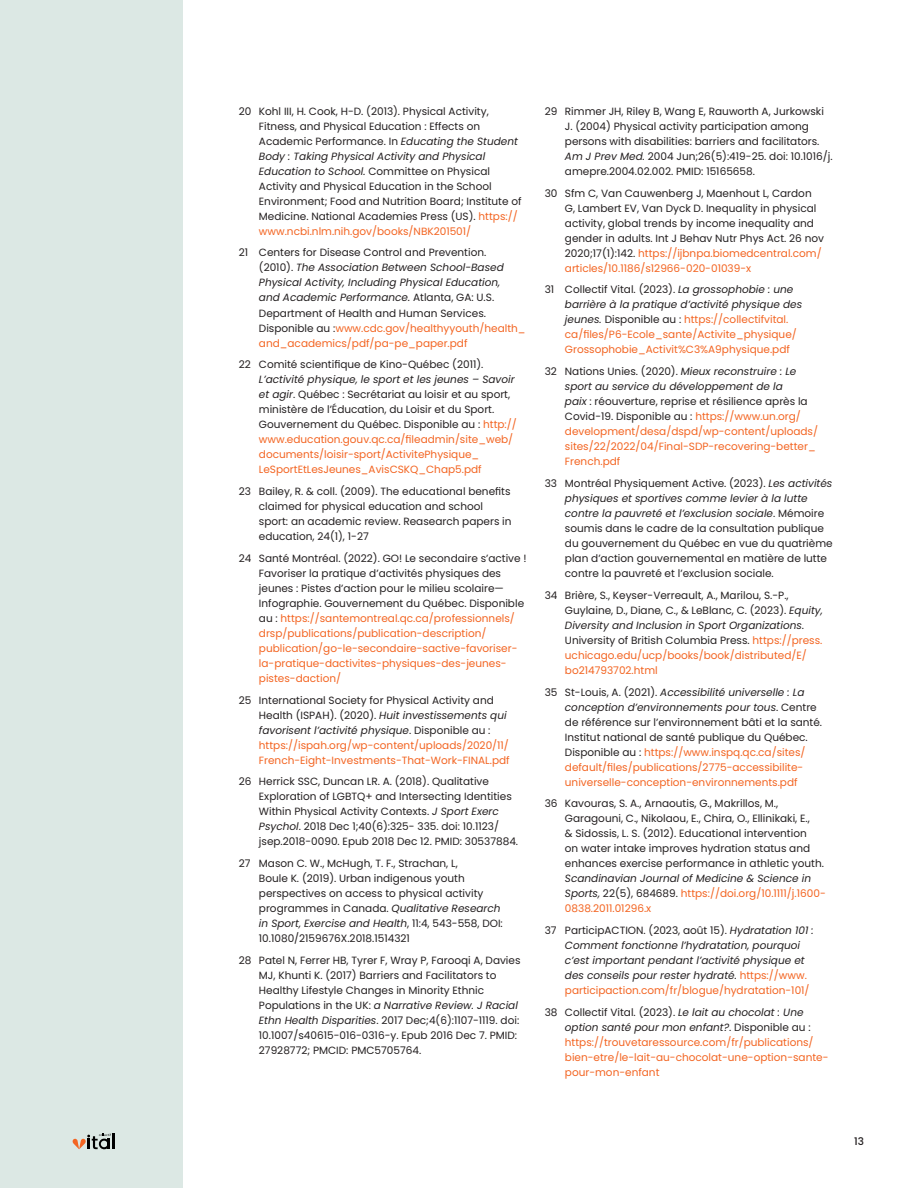
<style>
.page{position:relative;width:918px;height:1188px;background:#fff}
.page>*{position:absolute;margin:0;border:0;box-sizing:border-box;transform-origin:0 0}
.t1{font:10.5px/15px "Poppins";color:#231f20}
.t2{font:10.5px/15px "Poppins";color:#f36421}
.t3{font:italic 10.5px/15px "Poppins";color:#231f20}
.t4{font:500 10.5px "Poppins";color:#231f20}
.s1{font-style:italic}
.s2{color:#f36421}
.s3{font-style:italic;color:#231f20}
.s4{color:#231f20}
.s5{font-style:normal}
.s6{font-style:normal;color:#f36421}
</style>
<div class="page">
<div style="left:0;top:0;width:183px;height:1188px;background:#dce8e4"></div>
<hr style="left:112px;top:1134px;width:3px;height:15px;background:#000">
<svg style="left:73px;top:1134px;width:38px;height:15px"></svg>
<p class="t1" style="left:259px;top:104px;width:264px;text-indent:-20px">20 Kohl III, H. Cook, H-D. (2013). Physical Activity, Fitness, and Physical Education : Effects on Academic Performance. In <span class="s1">Educating the Student Body : Taking Physical Activity and Physical Education to School.</span> Committee on Physical Activity and Physical Education in the School Environment; Food and Nutrition Board; Institute of Medicine. National Academies Press (US). <span class="s2">https:// www.ncbi.nlm.nih.gov/books/NBK201501/</span></p>
<p class="t1" style="left:259px;top:245px;width:268px;text-indent:-20px">21 Centers for Disease Control and Prevention.<br>(2010). <span class="s1">The Association Between School-Based Physical Activity, Including Physical Education,<br>and Academic Performance.</span> Atlanta, GA: U.S.<br>Department of Health and Human Services.<br>Disponible au :<span class="s2">www.cdc.gov/healthyyouth/health_ and_academics/pdf/pa-pe_paper.pdf</span></p>
<p class="t1" style="left:239px;top:357px;width:246px">22 Comité scientifique de Kino-Québec (2011).</p>
<p class="t2" style="left:259px;top:372px;width:259px"><span class="s3">L’activité physique, le sport et les jeunes – Savoir et agir</span><span class="s4">. Québec : Secrétariat au loisir et au sport, ministère de l’Éducation, du Loisir et du Sport.<br>Gouvernement du Québec. Disponible au :</span> http:// www.education.gouv.qc.ca/fileadmin/site_web/ documents/loisir-sport/ActivitePhysique_ LeSportEtLesJeunes_AvisCSKQ_Chap5.pdf</p>
<p class="t1" style="left:259px;top:484px;width:254px;text-indent:-20px">23 Bailey, R. &amp; coll. (2009). The educational benefits claimed for physical education and school sport: an academic review. Reasearch papers in education, 24(1), 1-27</p>
<p class="t2" style="left:259px;top:551px;width:269px;text-indent:-20px"><span class="s4">24 Santé Montréal. (2022). GO! Le secondaire s’active !<br>Favoriser la pratique d’activités physiques des jeunes : Pistes d’action pour le milieu scolaire— Infographie. Gouvernement du Québec. Disponible au :</span> https://santemontreal.qc.ca/professionnels/ drsp/publications/publication-description/ publication/go-le-secondaire-sactive-favoriser&shy;la-pratique-dactivites-physiques-des-jeunes&shy;pistes-daction/</p>
<p class="t2" style="left:259px;top:692px;width:252px;text-indent:-20px"><span class="s4">25 International Society for Physical Activity and Health (ISPAH). (2020).</span> <span class="s3">Huit investissements qui favorisent l’activité physique</span><span class="s4">. Disponible au : </span>https://ispah.org/wp-content/uploads/2020/11/ French-Eight-Investments-That-Work-FINAL.pdf</p>
<p class="t1" style="left:259px;top:774px;width:261px;text-indent:-20px">26 Herrick SSC, Duncan LR. A. (2018). Qualitative Exploration of LGBTQ+ and Intersecting Identities Within Physical Activity Contexts. <span class="s1">J Sport Exerc Psychol</span>. 2018 Dec 1;40(6):325- 335. doi: 10.1123/ jsep.2018-0090. Epub 2018 Dec 12. PMID: 30537884.</p>
<p class="t1" style="left:259px;top:856px;width:245px;text-indent:-20px">27 Mason C. W., McHugh, T. F., Strachan, L,<br>Boule K. (2019). Urban indigenous youth perspectives on access to physical activity programmes in Canada. <span class="s1">Qualitative Research in Sport, Exercise and Health</span>, 11:4, 543-558, DOI:<br>10.1080/2159676X.2018.1514321</p>
<p class="t1" style="left:259px;top:953px;width:263px;text-indent:-20px">28 Patel N, Ferrer HB, Tyrer F, Wray P, Farooqi A, Davies MJ, Khunti K. (2017) Barriers and Facilitators to Healthy Lifestyle Changes in Minority Ethnic Populations in the UK: <span class="s1">a Narrative Review. J Racial Ethn Health Disparities</span>. 2017 Dec;4(6):1107-1119. doi:<br>10.1007/s40615-016-0316-y. Epub 2016 Dec 7. PMID:<br>27928772; PMCID: PMC5705764.</p>
<p class="t1" style="left:565px;top:104px;width:269px;text-indent:-20px">29 Rimmer JH, Riley B, Wang E, Rauworth A, Jurkowski J. (2004) Physical activity participation among persons with disabilities: barriers and facilitators.<br><span class="s1">Am J Prev Med.</span> 2004 Jun;26(5):419-25. doi: 10.1016/j. amepre.2004.02.002. PMID: 15165658.</p>
<p class="t1" style="left:565px;top:186px;width:261px;text-indent:-20px">30 Sfm C, Van Cauwenberg J, Maenhout L, Cardon G, Lambert EV, Van Dyck D. Inequality in physical activity, global trends by income inequality and gender in adults. Int J Behav Nutr Phys Act. 26 nov 2020;17(1):142. <span class="s2">https://ijbnpa.biomedcentral.com/ articles/10.1186/s12966-020-01039-x</span></p>
<p class="t2" style="left:565px;top:282px;width:239px;text-indent:-20px"><span class="s4">31 Collectif Vital. (2023).</span> <span class="s3">La grossophobie : une barrière à la pratique d’activité physique des jeunes.</span> <span class="s4">Disponible au :</span> https://collectifvital. ca/files/P6-Ecole_sante/Activite_physique/ Grossophobie_Activit%C3%A9physique.pdf</p>
<p class="t2" style="left:565px;top:364px;width:255px;text-indent:-20px"><span class="s4">32 Nations Unies. (2020).</span> <span class="s3">Mieux reconstruire : Le sport au service du développement de la<br>paix</span> <span class="s4">: réouverture, reprise et résilience après la Covid-19. Disponible au :</span> https://www.un.org/ development/desa/dspd/wp-content/uploads/ sites/22/2022/04/Final-SDP-recovering-better_ French.pdf</p>
<p class="t1" style="left:565px;top:476px;width:269px;text-indent:-20px">33 Montréal Physiquement Active. (2023). <span class="s1">Les activités physiques et sportives comme levier à la lutte contre la pauvreté et l’exclusion sociale</span>. Mémoire soumis dans le cadre de la consultation publique du gouvernement du Québec en vue du quatrième plan d’action gouvernemental en matière de lutte contre la pauvreté et l’exclusion sociale.</p>
<p class="t1" style="left:565px;top:588px;width:259px;text-indent:-20px">34 Brière, S., Keyser-Verreault, A., Marilou, S.-P., Guylaine, D., Diane, C., &amp; LeBlanc, C. (2023). <span class="s1">Equity, Diversity and Inclusion in Sport Organizations</span>.<br>University of British Columbia Press. <span class="s2">https://press. uchicago.edu/ucp/books/book/distributed/E/ bo214793702.html</span></p>
<p class="t1" style="left:565px;top:684px;width:259px;text-indent:-20px">35 St-Louis, A. (2021). <span class="s1">Accessibilité universelle : La conception d’environnements pour tous</span>. Centre de référence sur l’environnement bâti et la santé.<br>Institut national de santé publique du Québec.<br>Disponible au : <span class="s2">https://www.inspq.qc.ca/sites/ default/files/publications/2775-accessibilite&shy;universelle-conception-environnements.pdf</span></p>
<p class="t1" style="left:565px;top:796px;width:261px;text-indent:-20px">36 Kavouras, S. A., Arnaoutis, G., Makrillos, M., Garagouni, C., Nikolaou, E., Chira, O., Ellinikaki, E.,<br>&amp; Sidossis, L. S. (2012). Educational intervention<br>on water intake improves hydration status and enhances exercise performance in athletic youth.</p>
<p class="t2" style="left:565px;top:871px;width:262px"><span class="s3">Scandinavian Journal of Medicine &amp; Science in<br>Sports,</span> <span class="s4">22(5), 684689.</span> https://doi.org/10.1111/j.1600-<br>0838.2011.01296.x</p>
<p class="t3" style="left:565px;top:923px;width:250px;text-indent:-20px"><span class="s5">37 ParticipACTION. (2023, août 15).</span> Hydratation 101 :<br>Comment fonctionne l’hydratation, pourquoi c’est important pendant l’activité physique et des conseils pour rester hydraté. <span class="s6">https://www. participaction.com/fr/blogue/hydratation-101/</span></p>
<p class="t2" style="left:565px;top:1005px;width:265px;text-indent:-20px"><span class="s4">38 Collectif Vital. (2023).</span> <span class="s3">Le lait au chocolat : Une option santé pour mon enfant?</span><span class="s4">. Disponible au : </span>https://trouvetaressource.com/fr/publications/ bien-etre/le-lait-au-chocolat-une-option-sante&shy;pour-mon-enfant</p>
<p class="t4" style="left:854px;top:1135px;width:11px">13</p>
</div>
